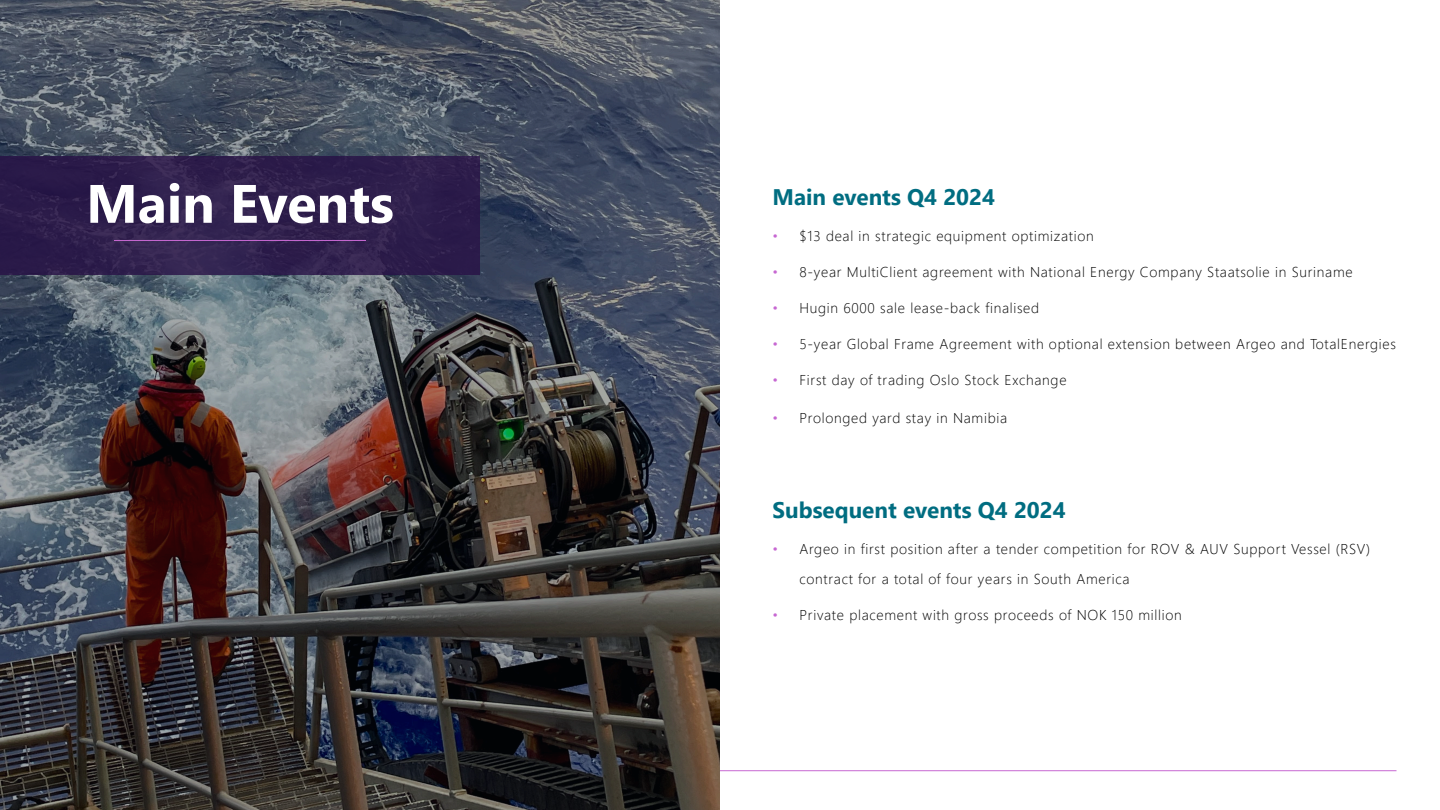
<style>
.page{position:relative;width:1440px;height:810px;background:#fff}
.page>*{position:absolute;margin:0;border:0;box-sizing:border-box;transform-origin:0 0}
.t1{font:700 54px "Segoe UI";color:#fff}
.t2{font:700 22.5px "Segoe UI";color:#006d81}
.t3{font:300 14.25px/30px "Segoe UI";letter-spacing:.05em;color:#000}
.s1{color:#c768d2}
</style>
<div class="page">
<hr style="left:40px;top:771px;width:1356px;height:1px;background:#c768d2">
<img style="left:0;top:0;width:720px;height:810px">
<div style="left:0;top:156px;width:480px;height:118px;background:linear-gradient(to right,#2e1e4c,#30204d)"></div>
<hr style="left:114px;top:240px;width:252px;height:1px;background:#c768d2">
<p class="t1" style="left:86px;top:153px;width:309px">Main Events</p>
<p class="t2" style="left:772px;top:175px;width:224px">Main events Q4 2024</p>
<p class="t3" style="left:772px;top:219px;width:323px"><span class="s1">•</span> $13 deal in strategic equipment optimization</p>
<p class="t3" style="left:772px;top:255px;width:582px"><span class="s1">•</span> 8-year MultiClient agreement with National Energy Company Staatsolie in Suriname</p>
<p class="t3" style="left:772px;top:291px;width:268px"><span class="s1">•</span> Hugin 6000 sale lease-back finalised</p>
<p class="t3" style="left:772px;top:327px;width:625px"><span class="s1">•</span> 5-year Global Frame Agreement with optional extension between Argeo and TotalEnergies</p>
<p class="t3" style="left:772px;top:363px;width:296px"><span class="s1">•</span> First day of trading Oslo Stock Exchange</p>
<p class="t3" style="left:772px;top:401px;width:236px"><span class="s1">•</span> Prolonged yard stay in Namibia</p>
<p class="t2" style="left:772px;top:489px;width:295px">Subsequent events Q4 2024</p>
<p class="t3" style="left:800px;top:533px;width:572px;text-indent:-27px"><span class="s1">•</span> Argeo in first position after a tender competition for ROV &amp; AUV Support Vessel (RSV) contract for a total of four years in South America</p>
<p class="t3" style="left:772px;top:599px;width:411px"><span class="s1">•</span> Private placement with gross proceeds of NOK 150 million</p>
</div>
